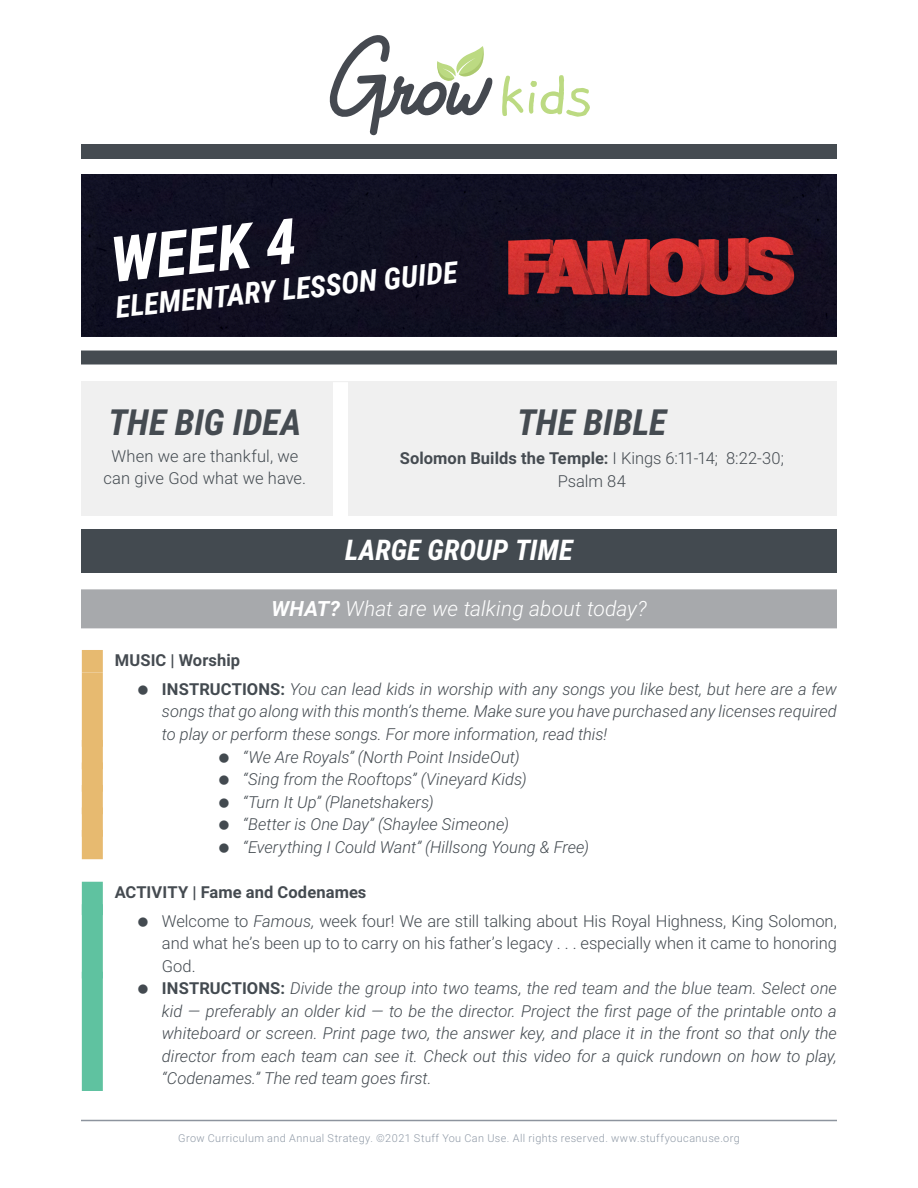
<style>
.page{position:relative;width:918px;height:1188px;background:#fff}
.page>*{position:absolute;margin:0;border:0;box-sizing:border-box;transform-origin:0 0}
.t1{font:italic 700 63px "Roboto Condensed";color:#fff}
.t2{font:italic 700 36px "Roboto Condensed";color:#454b51}
.t3{font:italic 700 30px "Roboto Condensed";color:#fff}
.t4{font:italic 700 28.5px "Roboto Condensed";letter-spacing:.01em;color:#fff}
.t5{font:italic 300 21px "Roboto";letter-spacing:.005em;color:#fff}
.t6{font:italic 300 16.5px/22.5px "Roboto";color:#434a50}
.t7{font:300 16.5px/22.5px "Roboto";color:#434a50;text-align:center}
.t8{font:300 16.5px/22.5px "Roboto";letter-spacing:-.005em;color:#454b51;text-align:center}
.t9{font:300 10.8px "Roboto";letter-spacing:.04em;color:#8f99a6}
.s1{font-weight:700}
.s2{font-weight:700;font-style:normal;color:#454b51}
.s3{font-weight:700;font-style:normal}
.s4{font-weight:700;color:#454b51}
.s5{font-style:italic}
.s6{font-style:normal}
</style>
<div class="page">
<svg style="left:329px;top:35px;width:194px;height:101px"></svg>
<svg style="left:529px;top:75px;width:61px;height:42px"></svg>
<div style="left:81px;top:144px;width:756px;height:15px;background:#454b51"></div>
<img style="left:81px;top:174px;width:756px;height:162px">
<div style="left:81px;top:351px;width:756px;height:14px;background:#454b51"></div>
<hr style="left:81px;top:1120px;width:756px;height:1px;background:#8d949e">
<div style="left:81px;top:381px;width:756px;height:135px;background:#f0f0f0"></div>
<div style="left:333px;top:382px;width:15px;height:134px;background:#fff"></div>
<div style="left:81px;top:529px;width:756px;height:44px;background:#434a50"></div>
<div style="left:81px;top:589px;width:756px;height:39px;background:#a7a9ac"></div>
<div style="left:82px;top:650px;width:21px;height:22px;background:#e7ba70"></div>
<div style="left:82px;top:672px;width:21px;height:75px;background:#e7ba70"></div>
<div style="left:82px;top:740px;width:21px;height:29px;background:#e7ba70"></div>
<div style="left:82px;top:762px;width:21px;height:30px;background:#e7ba70"></div>
<div style="left:82px;top:785px;width:21px;height:29px;background:#e7ba70"></div>
<div style="left:82px;top:807px;width:21px;height:30px;background:#e7ba70"></div>
<div style="left:82px;top:830px;width:21px;height:29px;background:#e7ba70"></div>
<div style="left:82px;top:882px;width:21px;height:33px;background:#5fc2a0"></div>
<div style="left:82px;top:904px;width:21px;height:74px;background:#5fc2a0"></div>
<div style="left:82px;top:972px;width:21px;height:119px;background:#5fc2a0"></div>
<h1 class="t1" style="left:106px;top:216px;width:188px;rotate:-6deg">WEEK 4</h1>
<h3 class="t3" style="left:113px;top:286px;width:345px;rotate:-6deg">ELEMENTARY LESSON GUIDE</h3>
<h2 class="t2" style="left:108px;top:397px;width:195px">THE BIG IDEA</h2>
<p class="t7" style="left:104px;top:444px;width:204px">When we are thankful, we can give God what we have.</p>
<h2 class="t2" style="left:517px;top:397px;width:151px">THE BIBLE</h2>
<p class="t8" style="left:400px;top:447px;width:386px"><span class="s1">Solomon Builds the Temple:</span> I Kings 6:11-14; 8:22-30;<br>Psalm 84</p>
<h3 class="t4" style="left:345px;top:530px;width:229px">LARGE GROUP TIME</h3>
<p class="t5" style="left:271px;top:594px;width:377px"><span class="s1">WHAT?</span> What are we talking about today?</p>
<p class="t6" style="left:162px;top:645px;width:676px;line-height:29.2px;text-indent:-47px"><span class="s2">MUSIC | Worship<br></span><span class="s3">INSTRUCTIONS:</span> You can lead kids in worship with any songs you like best, but here are a few</p>
<p class="t6" style="left:162px;top:700px;width:676px">songs that go along with this month’s theme. Make sure you have purchased any licenses required</p>
<p class="t6" style="left:162px;top:722px;width:447px">to play or perform these songs. For more information, read this!</p>
<p class="t6" style="left:243px;top:745px;width:278px">“We Are Royals” (North Point InsideOut)</p>
<p class="t6" style="left:243px;top:767px;width:285px">“Sing from the Rooftops” (Vineyard Kids)</p>
<p class="t6" style="left:243px;top:790px;width:192px">“Turn It Up” (Planetshakers)</p>
<p class="t6" style="left:243px;top:812px;width:268px">“Better is One Day” (Shaylee Simeone)</p>
<p class="t6" style="left:243px;top:835px;width:348px">“Everything I Could Want” (Hillsong Young &amp; Free)</p>
<p class="t7" style="left:162px;top:876px;width:676px;line-height:29.2px;text-align:left;text-indent:-47px"><span class="s4">ACTIVITY | Fame and Codenames<br></span>Welcome to <span class="s5">Famous,</span> week four! We are still talking about His Royal Highness, King Solomon,</p>
<p class="t6" style="left:162px;top:932px;width:677px"><span class="s6">and what he’s been up to to carry on his father’s legacy . . . especially when it came to honoring God.<br></span><span class="s3">INSTRUCTIONS:</span> Divide the group into two teams, the red team and the blue team. Select one kid — preferably an older kid — to be the director. Project the first page of the printable onto a whiteboard or screen. Print page two, the answer key, and place it in the front so that only the director from each team can see it. Check out this video for a quick rundown on how to play, “Codenames.” The red team goes first.</p>
<p class="t9" style="left:178px;top:1131px;width:563px">Grow Curriculum and Annual Strategy. ©2021 Stuff You Can Use. All rights reserved. www.stuffyoucanuse.org</p>
</div>
